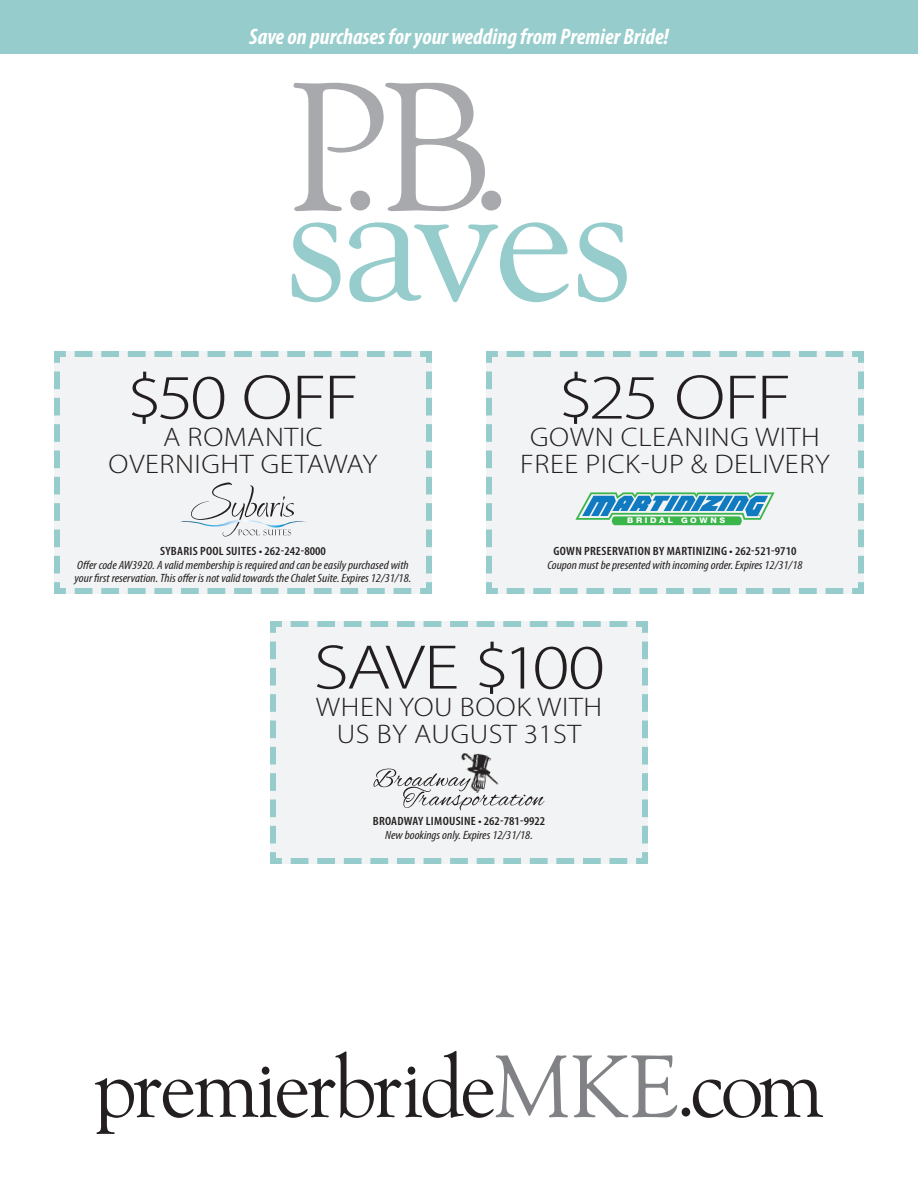
<style>
.page{position:relative;width:918px;height:1188px;background:#fff}
.page>*{position:absolute;margin:0;border:0;box-sizing:border-box;transform-origin:0 0}
.t1{font:300 63.45px "Myriad Pro";letter-spacing:-.04em;color:#231f20;scale:1.2 1}
.t2{font:300 27px/27px "Myriad Pro";letter-spacing:.02em;color:#231f20;text-align:center;scale:1.1 1}
.t3{font:italic 700 condensed 22.5px "Myriad Pro";color:#fff}
.t4{font:italic condensed 12px/13.5px "Myriad Pro";color:#231f20;scale:1.1 1}
.t5{font:600 condensed 12px "Myriad Pro";letter-spacing:.02em;color:#231f20;scale:1.1 1}
.t6{font:800 7.8px "Helvetica Neue LT Std";letter-spacing:.3em;color:#fff;scale:1.11 1}
</style>
<div class="page">
<svg style="left:54px;top:351px;width:378px;height:243px"></svg>
<div style="left:486px;top:351px;width:378px;height:243px;background:#f2f3f4"></div>
<div style="left:270px;top:621px;width:378px;height:243px;background:#f2f3f4"></div>
<svg style="left:291px;top:222px;width:50px;height:80px"></svg>
<svg style="left:349px;top:222px;width:220px;height:80px"></svg>
<svg style="left:578px;top:222px;width:49px;height:80px"></svg>
<svg style="left:294px;top:82px;width:191px;height:130px"></svg>
<div style="left:350px;top:191px;width:20px;height:20px;background:#a8a9ad;border-radius:50%"></div>
<div style="left:481px;top:191px;width:20px;height:20px;background:#a8a9ad;border-radius:50%"></div>
<div style="left:0;top:0;width:918px;height:54px;background:#96cccc"></div>
<svg style="left:179px;top:482px;width:128px;height:54px"></svg>
<svg style="left:575px;top:492px;width:200px;height:33px"></svg>
<img style="left:455px;top:749px;width:52px;height:20px">
<svg style="left:373px;top:769px;width:172px;height:41px"></svg>
<svg style="left:693px;top:1079px;width:130px;height:39px"></svg>
<div style="left:682px;top:1108px;width:8px;height:9px;background:#231f20;border-radius:50%"></div>
<svg style="left:95px;top:1051px;width:582px;height:83px"></svg>
<p class="t3" style="left:249px;top:24px;width:421px">Save on purchases for your wedding from Premier Bride!</p>
<p class="t1" style="left:126px;top:363px;width:195px">$50 OFF</p>
<p class="t2" style="left:109px;top:423px;width:246px">A ROMANTIC<br>OVERNIGHT GETAWAY</p>
<p class="t5" style="left:160px;top:545px;width:152px">SYBARIS POOL SUITES • 262-242-8000</p>
<p class="t4" style="left:75px;top:559px;width:308px">Offer code AW3920. A valid membership is required and can be easily purchased with your first reservation. This offer is not valid towards the Chalet Suite. Expires 12/31/18.</p>
<p class="t1" style="left:558px;top:363px;width:196px">$25 OFF</p>
<p class="t2" style="left:520px;top:423px;width:283px">GOWN CLEANING WITH<br>FREE PICK-UP &amp; DELIVERY</p>
<p class="t6" style="left:627px;top:516px;width:90px">BRIDAL GOWNS</p>
<p class="t5" style="left:554px;top:545px;width:222px">GOWN PRESERVATION BY MARTINIZING • 262-521-9710</p>
<p class="t4" style="left:547px;top:559px;width:233px">Coupon must be presented with incoming order. Expires 12/31/18</p>
<p class="t1" style="left:314px;top:633px;width:244px">SAVE $100</p>
<p class="t2" style="left:316px;top:693px;width:262px">WHEN YOU BOOK WITH<br>US BY AUGUST 31ST</p>
<p class="t5" style="left:373px;top:815px;width:158px">BROADWAY LIMOUSINE • 262-781-9922</p>
<p class="t4" style="left:385px;top:829px;width:136px">New bookings only. Expires 12/31/18.</p>
</div>
